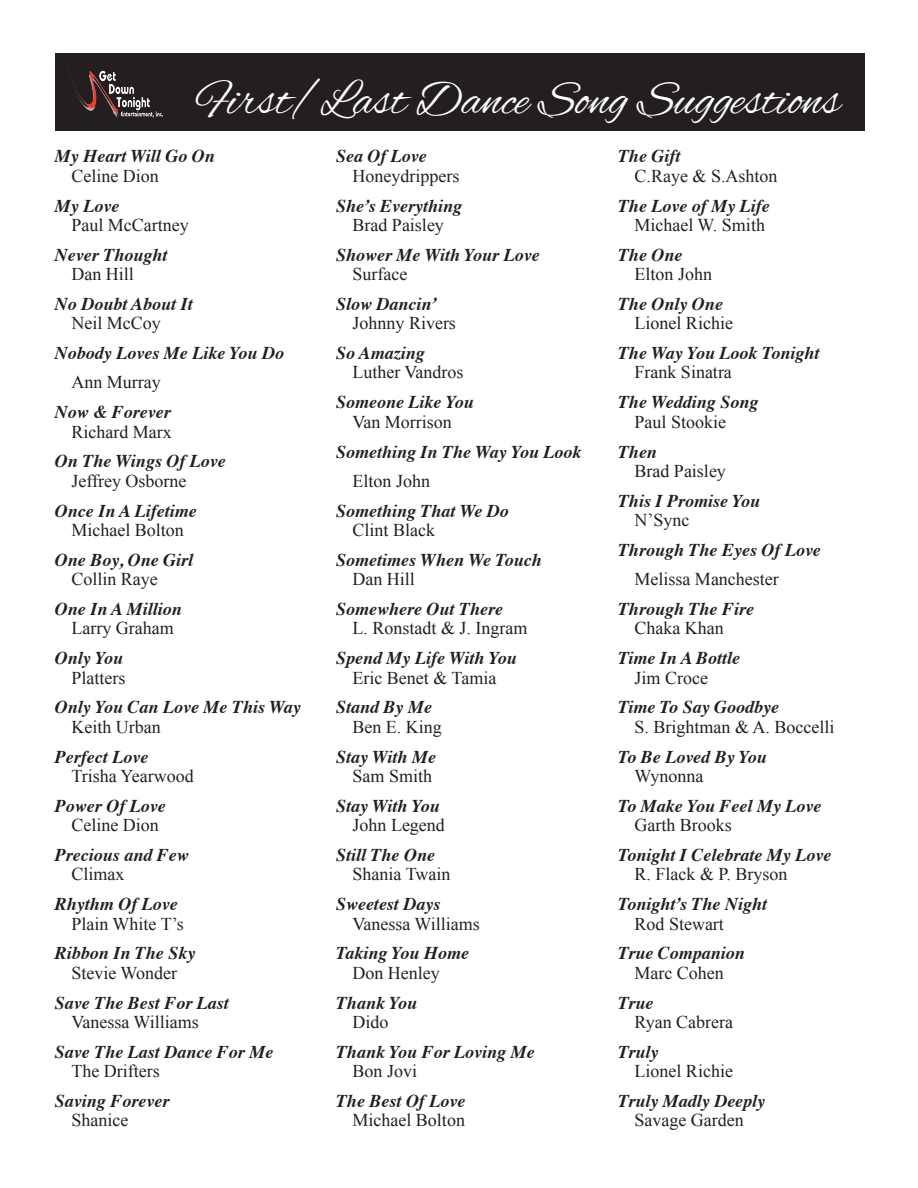
<style>
.page{position:relative;width:918px;height:1188px;background:#fff}
.page>*{position:absolute;margin:0;border:0;box-sizing:border-box;transform-origin:0 0}
.t1{font:49.5px "Alex Brush";color:#fff}
.Heading_2{font:italic 700 18px "Times";color:#231f20}
.Body_Text{font:18px "Times New Roman";color:#231f20}
</style>
<div class="page">
<div style="left:55px;top:53px;width:810px;height:78px;background:#231f20"></div>
<img style="left:68px;top:69px;width:95px;height:50px">
<p class="t1" style="left:197px;top:72px;width:645px">First/Last Dance Song Suggestions</p>
<p class="Heading_2" style="left:336px;top:139px;width:92px">Sea Of Love</p>
<p class="Body_Text" style="left:352px;top:164px;width:108px">Honeydrippers</p>
<p class="Heading_2" style="left:336px;top:189px;width:128px">She’s Everything</p>
<p class="Body_Text" style="left:352px;top:213px;width:93px">Brad Paisley</p>
<p class="Heading_2" style="left:336px;top:238px;width:205px">Shower Me With Your Love</p>
<p class="Body_Text" style="left:352px;top:262px;width:56px">Surface</p>
<p class="Heading_2" style="left:336px;top:287px;width:103px">Slow Dancin’</p>
<p class="Body_Text" style="left:352px;top:311px;width:105px">Johnny Rivers</p>
<p class="Heading_2" style="left:336px;top:336px;width:90px">So Amazing</p>
<p class="Body_Text" style="left:352px;top:360px;width:113px">Luther Vandros</p>
<p class="Heading_2" style="left:336px;top:385px;width:139px">Someone Like You</p>
<p class="Body_Text" style="left:352px;top:410px;width:101px">Van Morrison</p>
<p class="Heading_2" style="left:336px;top:435px;width:247px">Something In The Way You Look</p>
<p class="Body_Text" style="left:352px;top:469px;width:79px">Elton John</p>
<p class="Heading_2" style="left:336px;top:494px;width:174px">Something That We Do</p>
<p class="Body_Text" style="left:352px;top:518px;width:84px">Clint Black</p>
<p class="Heading_2" style="left:336px;top:543px;width:207px">Sometimes When We Touch</p>
<p class="Body_Text" style="left:352px;top:567px;width:64px">Dan Hill</p>
<p class="Heading_2" style="left:336px;top:592px;width:169px">Somewhere Out There</p>
<p class="Body_Text" style="left:352px;top:616px;width:176px">L. Ronstadt &amp; J. Ingram</p>
<p class="Heading_2" style="left:336px;top:641px;width:182px">Spend My Life With You</p>
<p class="Body_Text" style="left:352px;top:665px;width:145px">Eric Benet &amp; Tamia</p>
<p class="Heading_2" style="left:336px;top:691px;width:98px">Stand By Me</p>
<p class="Body_Text" style="left:352px;top:715px;width:91px">Ben E. King</p>
<p class="Heading_2" style="left:336px;top:740px;width:102px">Stay With Me</p>
<p class="Body_Text" style="left:352px;top:764px;width:81px">Sam Smith</p>
<p class="Heading_2" style="left:336px;top:789px;width:105px">Stay With You</p>
<p class="Body_Text" style="left:352px;top:813px;width:94px">John Legend</p>
<p class="Heading_2" style="left:336px;top:838px;width:101px">Still The One</p>
<p class="Body_Text" style="left:352px;top:862px;width:99px">Shania Twain</p>
<p class="Heading_2" style="left:336px;top:887px;width:106px">Sweetest Days</p>
<p class="Body_Text" style="left:352px;top:911px;width:129px">Vanessa Williams</p>
<p class="Heading_2" style="left:336px;top:937px;width:135px">Taking You Home</p>
<p class="Body_Text" style="left:352px;top:961px;width:89px">Don Henley</p>
<p class="Heading_2" style="left:336px;top:986px;width:83px">Thank You</p>
<p class="Body_Text" style="left:352px;top:1010px;width:37px">Dido</p>
<p class="Heading_2" style="left:336px;top:1035px;width:200px">Thank You For Loving Me</p>
<p class="Body_Text" style="left:352px;top:1059px;width:66px">Bon Jovi</p>
<p class="Heading_2" style="left:336px;top:1084px;width:131px">The Best Of Love</p>
<p class="Body_Text" style="left:352px;top:1108px;width:114px">Michael Bolton</p>
<p class="Heading_2" style="left:55px;top:139px;width:162px">My Heart Will Go On</p>
<p class="Body_Text" style="left:71px;top:164px;width:89px">Celine Dion</p>
<p class="Heading_2" style="left:55px;top:189px;width:66px">My Love</p>
<p class="Body_Text" style="left:71px;top:213px;width:119px">Paul McCartney</p>
<p class="Heading_2" style="left:55px;top:238px;width:114px">Never Thought</p>
<p class="Body_Text" style="left:71px;top:262px;width:64px">Dan Hill</p>
<p class="Heading_2" style="left:55px;top:287px;width:139px">No Doubt About It</p>
<p class="Body_Text" style="left:71px;top:311px;width:91px">Neil McCoy</p>
<p class="Heading_2" style="left:55px;top:336px;width:231px">Nobody Loves Me Like You Do</p>
<p class="Body_Text" style="left:71px;top:370px;width:91px">Ann Murray</p>
<p class="Heading_2" style="left:55px;top:395px;width:117px">Now &amp; Forever</p>
<p class="Body_Text" style="left:71px;top:419px;width:102px">Richard Marx</p>
<p class="Heading_2" style="left:55px;top:445px;width:173px">On The Wings Of Love</p>
<p class="Body_Text" style="left:71px;top:469px;width:117px">Jeffrey Osborne</p>
<p class="Heading_2" style="left:55px;top:494px;width:143px">Once In A Lifetime</p>
<p class="Body_Text" style="left:71px;top:518px;width:114px">Michael Bolton</p>
<p class="Heading_2" style="left:55px;top:543px;width:140px">One Boy, One Girl</p>
<p class="Body_Text" style="left:71px;top:567px;width:88px">Collin Raye</p>
<p class="Heading_2" style="left:55px;top:592px;width:128px">One In A Million</p>
<p class="Body_Text" style="left:71px;top:616px;width:104px">Larry Graham</p>
<p class="Heading_2" style="left:55px;top:641px;width:70px">Only You</p>
<p class="Body_Text" style="left:71px;top:665px;width:55px">Platters</p>
<p class="Heading_2" style="left:55px;top:691px;width:248px">Only You Can Love Me This Way</p>
<p class="Body_Text" style="left:71px;top:715px;width:91px">Keith Urban</p>
<p class="Heading_2" style="left:55px;top:740px;width:95px">Perfect Love</p>
<p class="Body_Text" style="left:71px;top:764px;width:124px">Trisha Yearwood</p>
<p class="Heading_2" style="left:55px;top:789px;width:112px">Power Of Love</p>
<p class="Body_Text" style="left:71px;top:813px;width:89px">Celine Dion</p>
<p class="Heading_2" style="left:55px;top:838px;width:136px">Precious and Few</p>
<p class="Body_Text" style="left:71px;top:862px;width:55px">Climax</p>
<p class="Heading_2" style="left:55px;top:887px;width:124px">Rhythm Of Love</p>
<p class="Body_Text" style="left:71px;top:911px;width:114px">Plain White T’s</p>
<p class="Heading_2" style="left:55px;top:937px;width:142px">Ribbon In The Sky</p>
<p class="Body_Text" style="left:71px;top:961px;width:107px">Stevie Wonder</p>
<p class="Heading_2" style="left:55px;top:986px;width:176px">Save The Best For Last</p>
<p class="Body_Text" style="left:71px;top:1010px;width:129px">Vanessa Williams</p>
<p class="Heading_2" style="left:55px;top:1035px;width:220px">Save The Last Dance For Me</p>
<p class="Body_Text" style="left:71px;top:1059px;width:90px">The Drifters</p>
<p class="Heading_2" style="left:55px;top:1084px;width:116px">Saving Forever</p>
<p class="Body_Text" style="left:71px;top:1108px;width:58px">Shanice</p>
<p class="Heading_2" style="left:618px;top:139px;width:64px">The Gift</p>
<p class="Body_Text" style="left:634px;top:164px;width:145px">C.Raye &amp; S.Ashton</p>
<p class="Heading_2" style="left:618px;top:189px;width:153px">The Love of My Life</p>
<p class="Body_Text" style="left:634px;top:213px;width:132px">Michael W. Smith</p>
<p class="Heading_2" style="left:618px;top:238px;width:66px">The One</p>
<p class="Body_Text" style="left:634px;top:262px;width:79px">Elton John</p>
<p class="Heading_2" style="left:618px;top:287px;width:106px">The Only One</p>
<p class="Body_Text" style="left:634px;top:311px;width:100px">Lionel Richie</p>
<p class="Heading_2" style="left:618px;top:336px;width:203px">The Way You Look Tonight</p>
<p class="Body_Text" style="left:634px;top:360px;width:99px">Frank Sinatra</p>
<p class="Heading_2" style="left:618px;top:385px;width:142px">The Wedding Song</p>
<p class="Body_Text" style="left:634px;top:410px;width:93px">Paul Stookie</p>
<p class="Heading_2" style="left:618px;top:435px;width:41px">Then</p>
<p class="Body_Text" style="left:634px;top:459px;width:93px">Brad Paisley</p>
<p class="Heading_2" style="left:618px;top:484px;width:144px">This I Promise You</p>
<p class="Body_Text" style="left:634px;top:508px;width:56px">N’Sync</p>
<p class="Heading_2" style="left:618px;top:533px;width:204px">Through The Eyes Of Love</p>
<p class="Body_Text" style="left:634px;top:567px;width:146px">Melissa Manchester</p>
<p class="Heading_2" style="left:618px;top:592px;width:138px">Through The Fire</p>
<p class="Body_Text" style="left:634px;top:616px;width:91px">Chaka Khan</p>
<p class="Heading_2" style="left:618px;top:641px;width:124px">Time In A Bottle</p>
<p class="Body_Text" style="left:634px;top:665px;width:75px">Jim Croce</p>
<p class="Heading_2" style="left:618px;top:691px;width:163px">Time To Say Goodbye</p>
<p class="Body_Text" style="left:634px;top:715px;width:201px">S. Brightman &amp; A. Boccelli</p>
<p class="Heading_2" style="left:618px;top:740px;width:150px">To Be Loved By You</p>
<p class="Body_Text" style="left:634px;top:764px;width:70px">Wynonna</p>
<p class="Heading_2" style="left:618px;top:789px;width:205px">To Make You Feel My Love</p>
<p class="Body_Text" style="left:634px;top:813px;width:99px">Garth Brooks</p>
<p class="Heading_2" style="left:618px;top:838px;width:215px">Tonight I Celebrate My Love</p>
<p class="Body_Text" style="left:634px;top:862px;width:155px">R. Flack &amp; P. Bryson</p>
<p class="Heading_2" style="left:618px;top:887px;width:151px">Tonight’s The Night</p>
<p class="Body_Text" style="left:634px;top:911px;width:91px">Rod Stewart</p>
<p class="Heading_2" style="left:618px;top:937px;width:128px">True Companion</p>
<p class="Body_Text" style="left:634px;top:961px;width:91px">Marc Cohen</p>
<p class="Heading_2" style="left:618px;top:986px;width:37px">True</p>
<p class="Body_Text" style="left:634px;top:1010px;width:100px">Ryan Cabrera</p>
<p class="Heading_2" style="left:618px;top:1035px;width:42px">Truly</p>
<p class="Body_Text" style="left:634px;top:1059px;width:100px">Lionel Richie</p>
<p class="Heading_2" style="left:618px;top:1084px;width:149px">Truly Madly Deeply</p>
<p class="Body_Text" style="left:634px;top:1108px;width:111px">Savage Garden</p>
</div>
